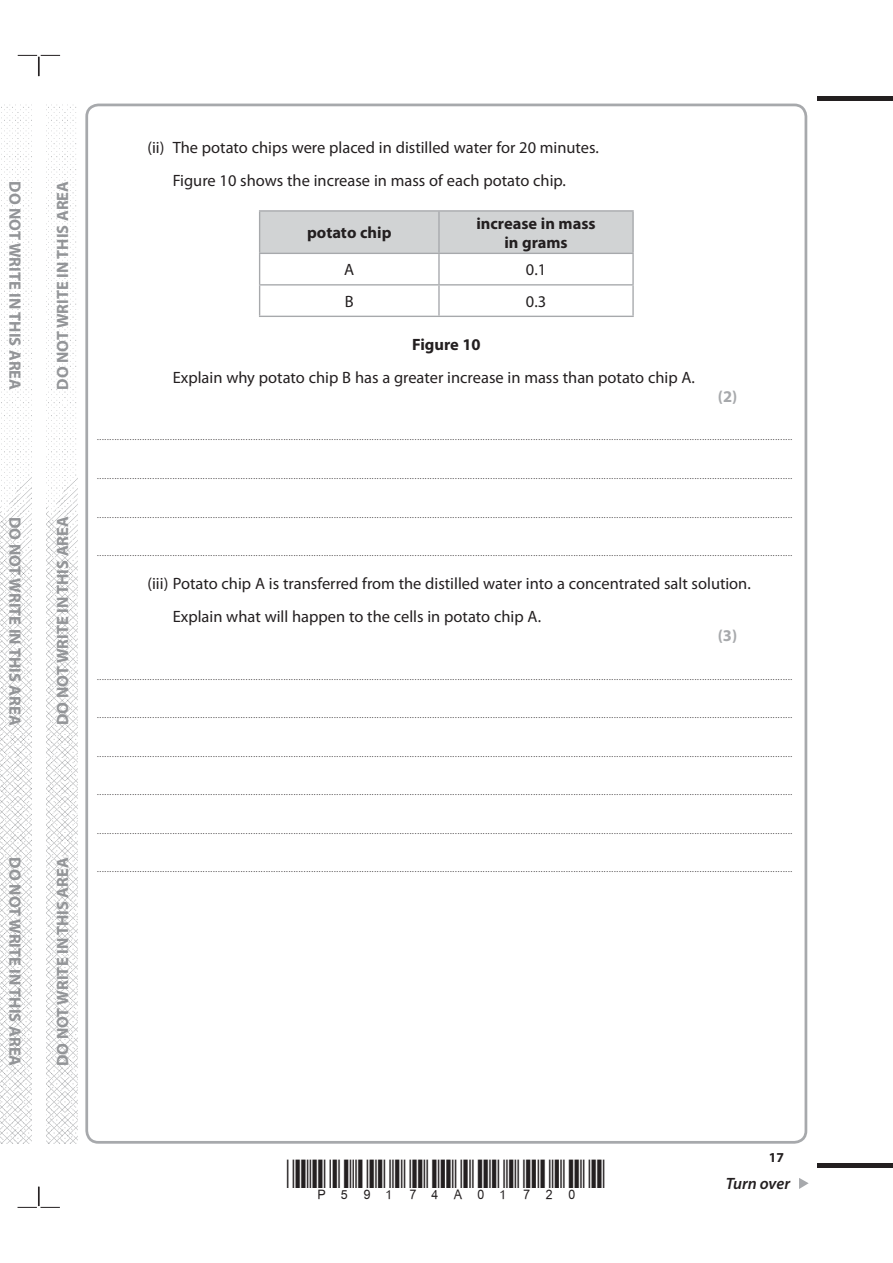
<style>
.page{position:relative;width:893px;height:1263px;background:#fff}
.page>*{position:absolute;margin:0;border:0;box-sizing:border-box;transform-origin:0 0}
.t1{font:16.5px/32.8px "Myriad Pro";color:#231f20;text-align:center}
.t2{font:700 16.5px "Myriad Pro";color:#939598}
.t3{font:700 16.5px/19.2px "Myriad Pro";color:#231f20;text-align:center}
.t4{font:italic 600 16.5px "Myriad Pro";letter-spacing:-.005em;color:#231f20}
.t5{font:700 16.5px "Myriad Pro";color:#a7a9ac}
.t6{font:700 13.65px "Myriad Pro";color:#231f20}
.t7{font:8.25px "Myriad Pro";color:#231f20}
</style>
<div class="page">
<div style="left:817px;top:96px;width:76px;height:5px;background:#231f20"></div>
<div style="left:817px;top:1163px;width:76px;height:5px;background:#231f20"></div>
<svg style="left:799px;top:1178px;width:10px;height:11px"></svg>
<svg style="left:18px;top:55px;width:42px;height:21px"></svg>
<svg style="left:18px;top:1186px;width:42px;height:22px"></svg>
<img style="left:0;top:104px;width:31px;height:1040px">
<img style="left:47px;top:104px;width:31px;height:1040px">
<div style="left:260px;top:212px;width:372px;height:41px;background:#d1d3d4"></div>
<hr style="left:259px;top:210px;width:180px;height:2px;background:#a7a9ac">
<hr style="left:259px;top:212px;width:1px;height:41px;background:#a7a9ac">
<hr style="left:439px;top:210px;width:195px;height:2px;background:#a7a9ac">
<hr style="left:438px;top:212px;width:2px;height:41px;background:#a7a9ac">
<hr style="left:632px;top:212px;width:2px;height:41px;background:#a7a9ac">
<hr style="left:259px;top:253px;width:180px;height:1px;background:#a7a9ac">
<hr style="left:259px;top:254px;width:1px;height:30px;background:#a7a9ac">
<hr style="left:439px;top:253px;width:195px;height:1px;background:#a7a9ac">
<hr style="left:438px;top:254px;width:2px;height:30px;background:#a7a9ac">
<hr style="left:632px;top:254px;width:2px;height:30px;background:#a7a9ac">
<hr style="left:259px;top:284px;width:180px;height:2px;background:#a7a9ac">
<hr style="left:259px;top:286px;width:1px;height:30px;background:#a7a9ac">
<hr style="left:439px;top:284px;width:195px;height:2px;background:#a7a9ac">
<hr style="left:438px;top:286px;width:2px;height:30px;background:#a7a9ac">
<hr style="left:632px;top:286px;width:2px;height:30px;background:#a7a9ac">
<hr style="left:259px;top:316px;width:375px;height:1px;background:#a7a9ac">
<h1 class="t2" style="left:21px;top:181px;width:210px;rotate:90deg">DO NOT WRITE IN THIS AREA</h1>
<h1 class="t2" style="left:56px;top:390px;width:210px;rotate:-90deg">DO NOT WRITE IN THIS AREA</h1>
<h1 class="t2" style="left:21px;top:517px;width:210px;rotate:90deg">DO NOT WRITE IN THIS AREA</h1>
<h1 class="t2" style="left:56px;top:725px;width:210px;rotate:-90deg">DO NOT WRITE IN THIS AREA</h1>
<h1 class="t2" style="left:21px;top:857px;width:210px;rotate:90deg">DO NOT WRITE IN THIS AREA</h1>
<h1 class="t2" style="left:56px;top:1066px;width:210px;rotate:-90deg">DO NOT WRITE IN THIS AREA</h1>
<h1 class="t1" style="left:147px;top:132px;width:453px">(ii) The potato chips were placed in distilled water for 20 minutes.<br>Figure 10 shows the increase in mass of each potato chip.</h1>
<h1 class="t3" style="left:307px;top:224px;width:86px">potato chip</h1>
<h1 class="t3" style="left:476px;top:215px;width:121px">increase in mass in grams</h1>
<h1 class="t1" style="left:344px;top:254px;width:12px">A</h1>
<h1 class="t1" style="left:526px;top:254px;width:22px">0.1</h1>
<h1 class="t1" style="left:345px;top:286px;width:10px">B</h1>
<h1 class="t1" style="left:526px;top:286px;width:22px">0.3</h1>
<h1 class="t3" style="left:412px;top:336px;width:70px">Figure 10</h1>
<h1 class="t1" style="left:173px;top:362px;width:524px">Explain why potato chip B has a greater increase in mass than potato chip A.</h1>
<h1 class="t5" style="left:718px;top:390px;width:21px">(2)</h1>
<p class="t7" style="left:97px;top:434px;width:697px">....................................................................................................................................................................................................................................................................................</p>
<p class="t7" style="left:97px;top:473px;width:697px">....................................................................................................................................................................................................................................................................................</p>
<p class="t7" style="left:97px;top:512px;width:697px">....................................................................................................................................................................................................................................................................................</p>
<p class="t7" style="left:97px;top:550px;width:697px">....................................................................................................................................................................................................................................................................................</p>
<h1 class="t1" style="left:173px;top:568px;width:580px;text-align:left;text-indent:-25px">(iii) Potato chip A is transferred from the distilled water into a concentrated salt solution.<br>Explain what will happen to the cells in potato chip A.</h1>
<h1 class="t5" style="left:718px;top:629px;width:21px">(3)</h1>
<p class="t7" style="left:97px;top:674px;width:697px">....................................................................................................................................................................................................................................................................................</p>
<p class="t7" style="left:97px;top:712px;width:697px">....................................................................................................................................................................................................................................................................................</p>
<p class="t7" style="left:97px;top:751px;width:697px">....................................................................................................................................................................................................................................................................................</p>
<p class="t7" style="left:97px;top:789px;width:697px">....................................................................................................................................................................................................................................................................................</p>
<p class="t7" style="left:97px;top:828px;width:697px">....................................................................................................................................................................................................................................................................................</p>
<p class="t7" style="left:97px;top:866px;width:697px">....................................................................................................................................................................................................................................................................................</p>
<h2 class="t6" style="left:769px;top:1152px;width:17px">17</h2>
<h1 class="t4" style="left:726px;top:1174px;width:66px">Turn over</h1>
</div>
